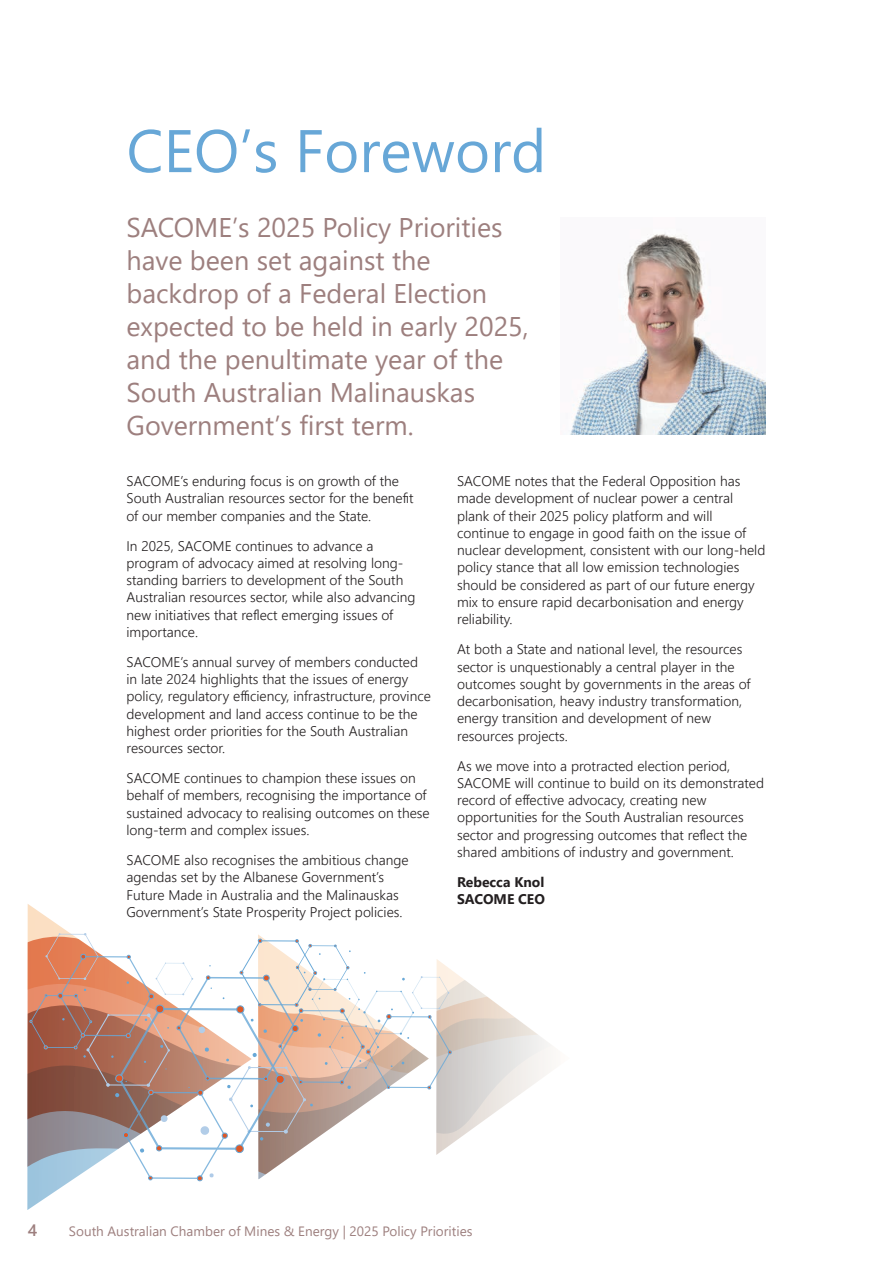
<style>
.page{position:relative;width:893px;height:1263px;background:#fff}
.page>*{position:absolute;margin:0;border:0;box-sizing:border-box;transform-origin:0 0}
.t1{font:60px "Segoe UI";color:#67a7d7}
.Subhead{font:27px/33px "Segoe UI";color:#9d7f7e}
.t2{font:600 16.5px "Segoe UI";color:#9d7f7e}
.Body{font:300 13.95px/17.2px "Segoe UI";color:#231f20}
.Body-2{font:700 13.95px/17.2px "Segoe UI";color:#231f20}
.t3{font:13.5px "Segoe UI";color:#9d7f7e}
</style>
<div class="page">
<svg style="left:27px;top:904px;width:525px;height:277px"></svg>
<img style="left:570px;top:233px;width:195px;height:201px">
<p class="t1" style="left:126px;top:94px;width:421px">CEO’s Foreword</p>
<p class="Subhead" style="left:126px;top:209px;width:404px">SACOME’s 2025 Policy Priorities have been set against the backdrop of a Federal Election expected to be held in early 2025, and the penultimate year of the<br>South Australian Malinauskas<br>Government’s first term.</p>
<p class="Body" style="left:126px;top:471px;width:289px">SACOME’s enduring focus is on growth of the<br>South Australian resources sector for the benefit of our member companies and the State.</p>
<p class="Body" style="left:126px;top:536px;width:290px">In 2025, SACOME continues to advance a program of advocacy aimed at resolving long&shy;standing barriers to development of the South Australian resources sector, while also advancing new initiatives that reflect emerging issues of importance.</p>
<p class="Body" style="left:126px;top:652px;width:306px">SACOME’s annual survey of members conducted in late 2024 highlights that the issues of energy policy, regulatory efficiency, infrastructure, province development and land access continue to be the highest order priorities for the South Australian resources sector.</p>
<p class="Body" style="left:126px;top:768px;width:305px">SACOME continues to champion these issues on behalf of members, recognising the importance of sustained advocacy to realising outcomes on these long-term and complex issues.</p>
<p class="Body" style="left:126px;top:850px;width:284px">SACOME also recognises the ambitious change agendas set by the Albanese Government’s Future Made in Australia and the Malinauskas Government’s State Prosperity Project policies.</p>
<p class="Body" style="left:457px;top:471px;width:310px">SACOME notes that the Federal Opposition has made development of nuclear power a central plank of their 2025 policy platform and will continue to engage in good faith on the issue of nuclear development, consistent with our long-held policy stance that all low emission technologies should be considered as part of our future energy mix to ensure rapid decarbonisation and energy reliability.</p>
<p class="Body" style="left:457px;top:639px;width:295px">At both a State and national level, the resources sector is unquestionably a central player in the outcomes sought by governments in the areas of decarbonisation, heavy industry transformation, energy transition and development of new resources projects.</p>
<p class="Body" style="left:457px;top:756px;width:308px">As we move into a protracted election period, SACOME will continue to build on its demonstrated record of effective advocacy, creating new opportunities for the South Australian resources sector and progressing outcomes that reflect the shared ambitions of industry and government.</p>
<p class="Body-2" style="left:457px;top:872px;width:89px">Rebecca Knol<br>SACOME CEO</p>
<p class="t2" style="left:28px;top:1214px;width:11px">4</p>
<p class="t3" style="left:69px;top:1218px;width:405px">South Australian Chamber of Mines &amp; Energy | 2025 Policy Priorities</p>
</div>
